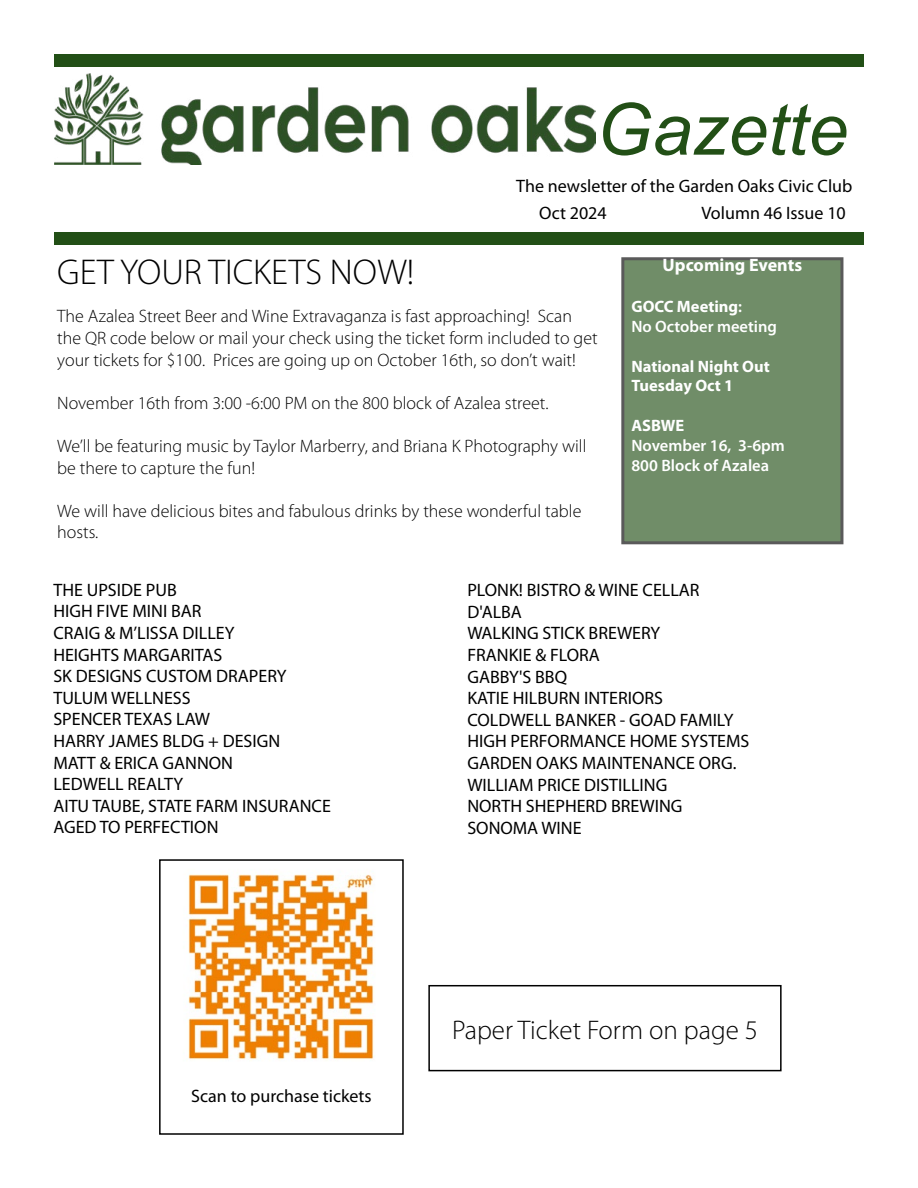
<style>
.page{position:relative;width:918px;height:1188px;background:#fff}
.page>*{position:absolute;margin:0;border:0;box-sizing:border-box;transform-origin:0 0}
.t1{font:italic 72px "Arial";color:#224f16}
.t2{font:300 36px "Myriad Pro";color:#000}
.t3{font:300 27px "Myriad Pro";color:#000}
.t4{font:18px/21.6px "Myriad Pro";color:#000}
.t5{font:300 18px/21.6px "Myriad Pro";color:#000}
.t6{font:700 18px "Myriad Pro";color:#fff}
.t7{font:600 16.5px/19.8px "Myriad Pro";color:#fff}
.t8{font:700 16.5px/19.8px "Myriad Pro";color:#fff}
.s1{font-weight:700}
</style>
<div class="page">
<div style="left:54px;top:232px;width:810px;height:13px;background:#224f16"></div>
<img style="left:54px;top:73px;width:542px;height:92px">
<div style="left:54px;top:54px;width:810px;height:13px;background:#224f16"></div>
<div style="left:623px;top:259px;width:219px;height:284px;background:#708d68"></div>
<img style="left:188px;top:874px;width:186px;height:186px">
<div style="left:159px;top:859px;width:245px;height:276px;border:2px solid #000"></div>
<div style="left:428px;top:985px;width:354px;height:86px;border:2px solid #000"></div>
<h1 class="t1" style="left:596px;top:83px;width:254px">Gazette</h1>
<p class="t4" style="left:539px;top:172px;width:315px;line-height:27.6px;text-indent:-23px">The newsletter of the Garden Oaks Civic Club<br>Oct 2024</p>
<p class="t4" style="left:702px;top:202px;width:146px">Volumn 46 Issue 10</p>
<p class="t6" style="left:663px;top:253px;width:141px">Upcoming Events</p>
<p class="t7" style="left:631px;top:296px;width:147px"><span class="s1">GOCC Meeting</span>:<br>No October meeting</p>
<p class="t8" style="left:631px;top:356px;width:140px">National Night Out<br>Tuesday Oct 1</p>
<p class="t8" style="left:631px;top:415px;width:54px">ASBWE</p>
<p class="t7" style="left:631px;top:435px;width:155px">November 16, 3-6pm<br>800 Block of Azalea</p>
<h2 class="t2" style="left:57px;top:251px;width:359px">GET YOUR TICKETS NOW!</h2>
<p class="t5" style="left:57px;top:305px;width:542px">The Azalea Street Beer and Wine Extravaganza is fast approaching! Scan the QR code below or mail your check using the ticket form included to get your tickets for $100. Prices are going up on October 16th, so don’t wait!</p>
<p class="t5" style="left:57px;top:392px;width:493px">November 16th from 3:00 -6:00 PM on the 800 block of Azalea street.</p>
<p class="t5" style="left:57px;top:435px;width:531px">We’ll be featuring music by Taylor Marberry, and Briana K Photography will be there to capture the fun!</p>
<p class="t5" style="left:57px;top:500px;width:526px">We will have delicious bites and fabulous drinks by these wonderful table hosts.</p>
<p class="t4" style="left:53px;top:579px;width:279px">THE UPSIDE PUB<br>HIGH FIVE MINI BAR<br>CRAIG &amp; M’LISSA DILLEY<br>HEIGHTS MARGARITAS<br>SK DESIGNS CUSTOM DRAPERY<br>TULUM WELLNESS<br>SPENCER TEXAS LAW<br>HARRY JAMES BLDG + DESIGN<br>MATT &amp; ERICA GANNON<br>LEDWELL REALTY<br>AITU TAUBE, STATE FARM INSURANCE<br>AGED TO PERFECTION</p>
<p class="t4" style="left:467px;top:579px;width:284px">PLONK! BISTRO &amp; WINE CELLAR<br>D'ALBA<br>WALKING STICK BREWERY<br>FRANKIE &amp; FLORA<br>GABBY'S BBQ<br>KATIE HILBURN INTERIORS<br>COLDWELL BANKER - GOAD FAMILY<br>HIGH PERFORMANCE HOME SYSTEMS<br>GARDEN OAKS MAINTENANCE ORG.<br>WILLIAM PRICE DISTILLING<br>NORTH SHEPHERD BREWING<br>SONOMA WINE</p>
<p class="t4" style="left:191px;top:1085px;width:182px">Scan to purchase tickets</p>
<h3 class="t3" style="left:452px;top:1014px;width:307px">Paper Ticket Form on page 5</h3>
</div>
